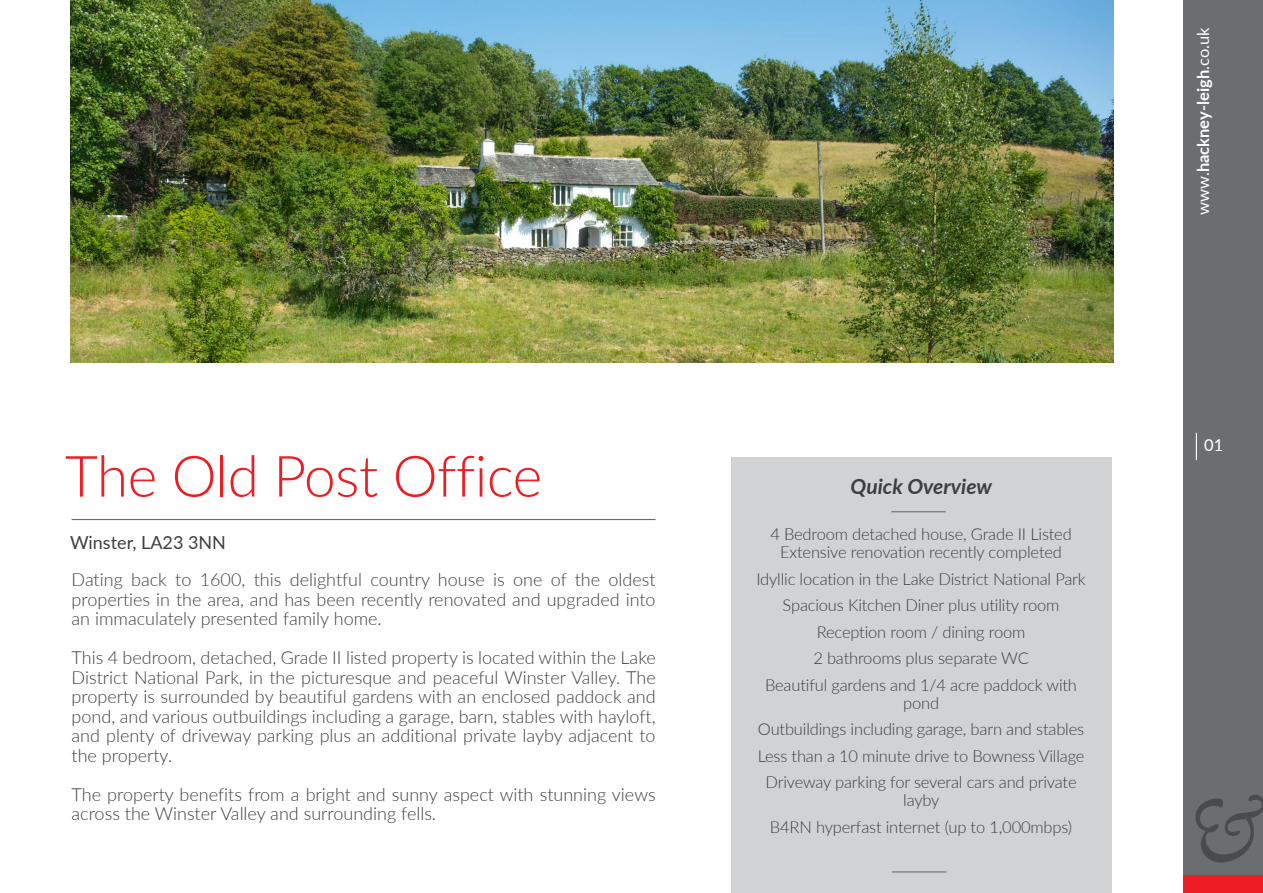
<style>
.page{position:relative;width:1263px;height:893px;background:#fff}
.page>*{position:absolute;margin:0;border:0;box-sizing:border-box;transform-origin:0 0}
.t1{font:300 57px "Lato";letter-spacing:-.01em;color:#ee1d23}
.t2{font:italic 700 21px "Lato";color:#3e3e3f}
.t3{font:300 18px/19.5px "Lato";color:#3e3e3f;text-align:justify}
.t4{font:18px "Lato";color:#3e3e3f}
.t5{font:300 16.5px/18px "Lato";letter-spacing:-.01em;color:#3e3e3f;text-align:center}
.t6{font:700 16.5px "Lato";color:#fff}
.t7{font:16.5px "Lato";color:#fff}
.s1{font-weight:400}
</style>
<div class="page">
<div style="left:1183px;top:0;width:80px;height:893px;background:#6c6d70"></div>
<img style="left:71px;top:0;width:1042px;height:362px">
<div style="left:731px;top:457px;width:381px;height:436px;background:#d1d2d4"></div>
<hr style="left:892px;top:511px;width:53px;height:1px;background:#6c6d70">
<hr style="left:72px;top:519px;width:583px;height:1px;background:#6c6d70">
<div style="left:1183px;top:876px;width:80px;height:17px;background:#ee1d23"></div>
<svg style="left:1195px;top:795px;width:68px;height:68px"></svg>
<svg style="left:1196px;top:433px;width:1px;height:27px"></svg>
<hr style="left:892px;top:871px;width:54px;height:1px;background:#6c6d70">
<p class="t1" style="left:65px;top:436px;width:479px">The Old Post Office</p>
<p class="t4" style="left:70px;top:529px;width:157px">Winster, LA23 3NN</p>
<p class="t3" style="left:72px;top:570px;width:586px">Dating back to 1600, this delightful country house is one of the oldest properties in the area, and has been recently renovated and upgraded into an immaculately presented family home.</p>
<p class="t3" style="left:72px;top:648px;width:586px">This 4 bedroom, detached, Grade II listed property is located within the Lake District National Park, in the picturesque and peaceful Winster Valley. The property is surrounded by beautiful gardens with an enclosed paddock and pond, and various outbuildings including a garage, barn, stables with hayloft, and plenty of driveway parking plus an additional private layby adjacent to the property.</p>
<p class="t3" style="left:72px;top:784px;width:586px">The property benefits from a bright and sunny aspect with stunning views across the Winster Valley and surrounding fells.</p>
<p class="t2" style="left:850px;top:471px;width:143px">Quick Overview</p>
<p class="t5" style="left:770px;top:525px;width:303px">4 Bedroom detached house, Grade II Listed<br>Extensive renovation recently completed</p>
<p class="t5" style="left:756px;top:569px;width:331px">Idyllic location in the Lake District National Park</p>
<p class="t5" style="left:783px;top:596px;width:278px">Spacious Kitchen Diner plus utility room</p>
<p class="t5" style="left:817px;top:622px;width:210px">Reception room / dining room</p>
<p class="t5" style="left:813px;top:649px;width:217px">2 bathrooms plus separate WC</p>
<p class="t5" style="left:765px;top:675px;width:313px">Beautiful gardens and 1/4 acre paddock with pond</p>
<p class="t5" style="left:758px;top:720px;width:328px">Outbuildings including garage, barn and stables</p>
<p class="t5" style="left:758px;top:746px;width:328px">Less than a 10 minute drive to Bowness Village</p>
<p class="t5" style="left:765px;top:773px;width:313px">Driveway parking for several cars and private layby</p>
<p class="t5" style="left:770px;top:817px;width:304px">B4RN hyperfast internet (up to 1,000mbps)</p>
<p class="t6" style="left:1191px;top:215px;width:189px;rotate:-90deg"><span class="s1">www.</span>hackney-leigh<span class="s1">.co.uk</span></p>
<p class="t7" style="left:1204px;top:433px;width:21px">01</p>
</div>
